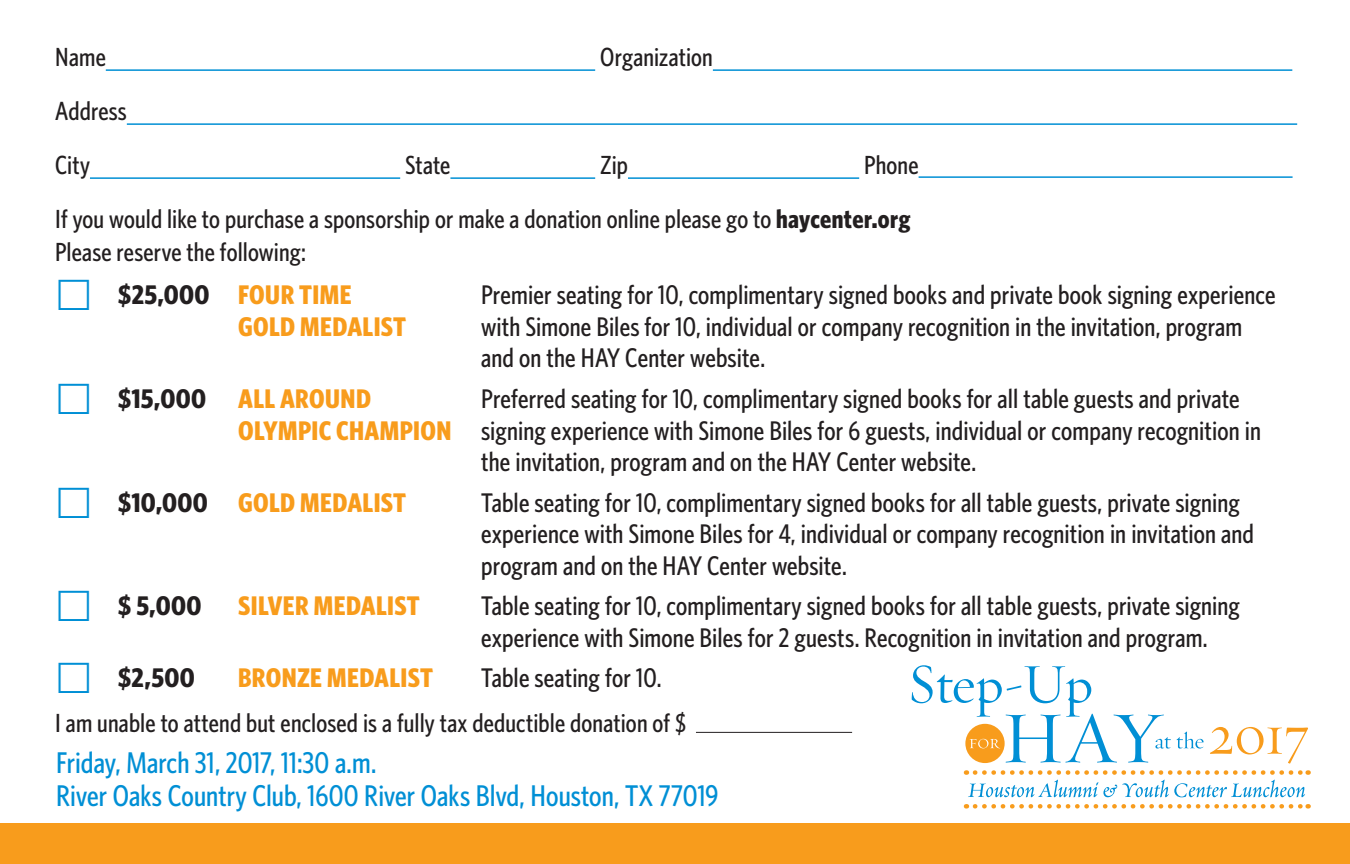
<style>
.page{position:relative;width:1350px;height:864px;background:#fff}
.page>*{position:absolute;margin:0;border:0;box-sizing:border-box;transform-origin:0 0}
.t1{font:500 30px/33px "Whitney Condensed";color:#008fd5}
.t2{font:500 27px/31.5px "Whitney Condensed";letter-spacing:.005em;color:#231f20}
.t3{font:700 27px "Whitney Condensed";letter-spacing:.015em;color:#f89c1c}
.t4{font:700 27px "Whitney Condensed";letter-spacing:.01em;color:#231f20}
.t5{font:500 26.4px/54px "Whitney Condensed";letter-spacing:.005em;color:#231f20}
.s1{font-weight:700}
.s2{color:#231f20}
.s3{font-weight:700;color:#f89c1c}
</style>
<div class="page">
<hr style="left:106px;top:69px;width:489px;height:2px;background:#008fd5">
<hr style="left:713px;top:69px;width:579px;height:2px;background:#008fd5">
<hr style="left:127px;top:123px;width:1170px;height:2px;background:#008fd5">
<hr style="left:90px;top:177px;width:310px;height:2px;background:#008fd5">
<hr style="left:450px;top:177px;width:145px;height:2px;background:#008fd5">
<hr style="left:628px;top:177px;width:231px;height:2px;background:#008fd5">
<hr style="left:919px;top:176px;width:374px;height:2px;background:#008fd5">
<svg style="left:911px;top:665px;width:293px;height:98px"></svg>
<svg style="left:1210px;top:727px;width:98px;height:37px"></svg>
<svg style="left:966px;top:770px;width:343px;height:27px"></svg>
<svg style="left:975px;top:804px;width:334px;height:5px"></svg>
<div style="left:0;top:824px;width:1350px;height:40px;background:#f89c1c"></div>
<hr style="left:696px;top:732px;width:156px;height:1px;background:#231f20">
<p class="t5" style="left:55px;top:29px;width:52px">Name</p>
<p class="t5" style="left:600px;top:29px;width:114px">Organization</p>
<p class="t5" style="left:55px;top:83px;width:73px">Address<br>City</p>
<p class="t5" style="left:55px;top:137px;width:865px;text-indent:809px">Phone<br>If you would like to purchase a sponsorship or make a donation online please go to <span class="s1">haycenter.org</span></p>
<p class="t5" style="left:55px;top:224px;width:252px">Please reserve the following:</p>
<p class="t3" style="left:118px;top:279px;width:235px"><span class="s2">$25,000</span> FOUR TIME</p>
<p class="t2" style="left:481px;top:279px;width:796px">Premier seating for 10, complimentary signed books and private book signing experience</p>
<p class="t3" style="left:238px;top:311px;width:170px">GOLD MEDALIST</p>
<p class="t2" style="left:481px;top:310px;width:763px">with Simone Biles for 10, individual or company recognition in the invitation, program and on the HAY Center website.</p>
<p class="t3" style="left:118px;top:383px;width:254px"><span class="s2">$15,000</span> ALL AROUND</p>
<p class="t2" style="left:481px;top:382px;width:760px">Preferred seating for 10, complimentary signed books for all table guests and private</p>
<p class="t2" style="left:238px;top:414px;width:1024px"><span class="s3">OLYMPIC CHAMPION</span> signing experience with Simone Biles for 6 guests, individual or company recognition in</p>
<p class="t2" style="left:481px;top:445px;width:496px">the invitation, program and on the HAY Center website.</p>
<p class="t3" style="left:118px;top:487px;width:290px"><span class="s2">$10,000</span> GOLD MEDALIST</p>
<p class="t2" style="left:481px;top:486px;width:774px">Table seating for 10, complimentary signed books for all table guests, private signing experience with Simone Biles for 4, individual or company recognition in invitation and program and on the HAY Center website.</p>
<p class="t4" style="left:118px;top:590px;width:85px">$ 5,000</p>
<p class="t3" style="left:238px;top:590px;width:183px">SILVER MEDALIST</p>
<p class="t2" style="left:481px;top:590px;width:760px">Table seating for 10, complimentary signed books for all table guests, private signing experience with Simone Biles for 2 guests. Recognition in invitation and program.</p>
<p class="t4" style="left:118px;top:662px;width:78px">$2,500</p>
<p class="t3" style="left:238px;top:662px;width:196px">BRONZE MEDALIST</p>
<p class="t2" style="left:481px;top:662px;width:182px">Table seating for 10.</p>
<p class="t5" style="left:55px;top:696px;width:633px">I am unable to attend but enclosed is a fully tax deductible donation of $</p>
<p class="t1" style="left:56px;top:746px;width:664px">Friday, March 31, 2017, 11:30 a.m.<br>River Oaks Country Club, 1600 River Oaks Blvd, Houston, TX 77019</p>
<p class="t5" style="left:405px;top:137px;width:47px">State</p>
<p class="t5" style="left:600px;top:137px;width:29px">Zip</p>
</div>
